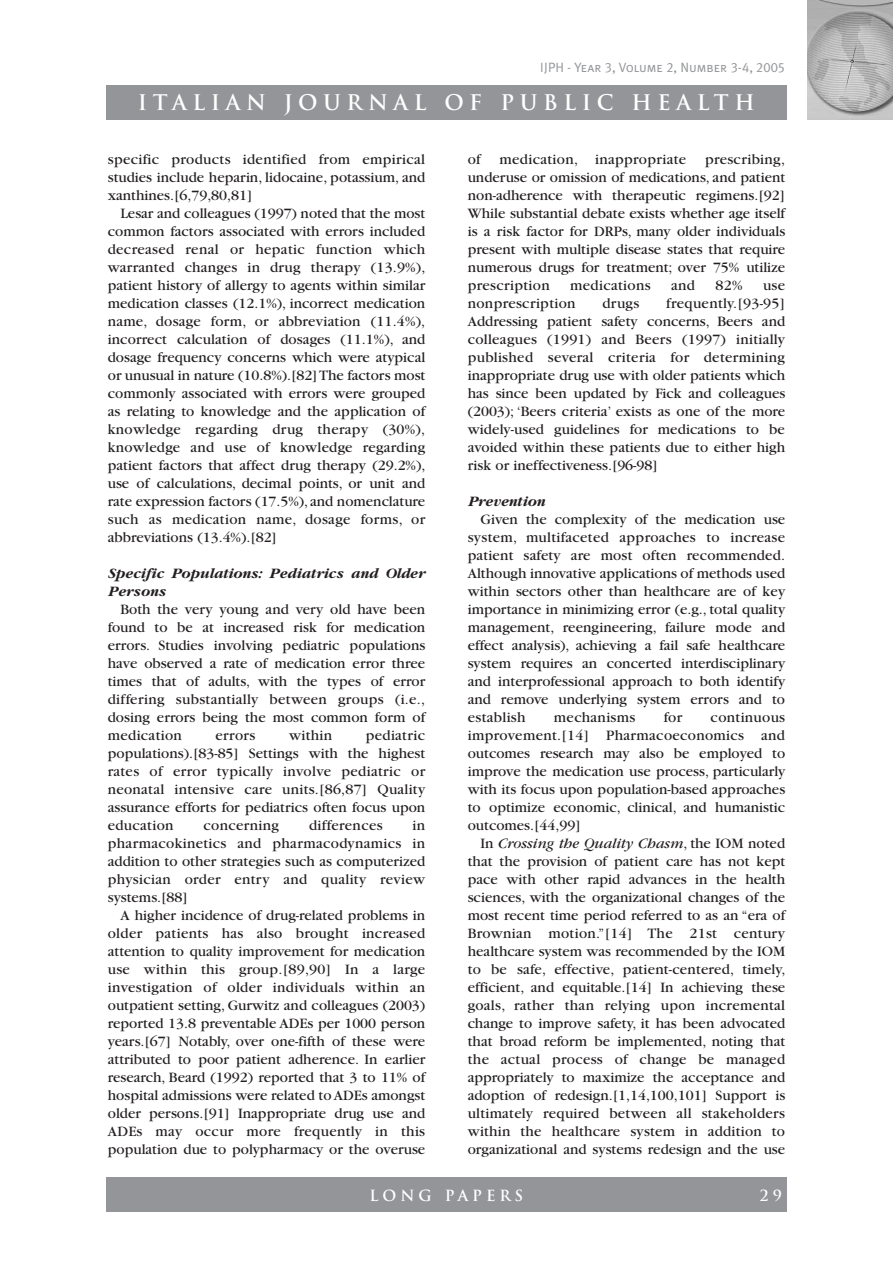
<style>
.page{position:relative;width:893px;height:1263px;background:#fff}
.page>*{position:absolute;margin:0;border:0;box-sizing:border-box;transform-origin:0 0}
.t1{font:700 21px "Trajan";letter-spacing:.265em;color:#fff}
.t2{font:15px/18px "Garamond";color:#231f20;text-align:justify}
.t3{font:15px "Garamond";letter-spacing:.02em;color:#231f20}
.t4{font:italic 700 15px/18px "Garamond";color:#231f20}
.t5{font:700 15px "Trajan";letter-spacing:.26em;color:#fff}
.t6{font:13.5px "Meta Plus Normal Caps";color:#939598}
.s1{font-style:italic}
</style>
<div class="page">
<img style="left:808px;top:0;width:85px;height:119px">
<div style="left:106px;top:85px;width:681px;height:34px;background:#939598"></div>
<div style="left:106px;top:1178px;width:681px;height:34px;background:#939598"></div>
<p class="t6" style="left:540px;top:59px;width:247px">IJPH - Year 3, Volume 2, Number 3-4, 2005</p>
<h1 class="t1" style="left:138px;top:90px;width:618px">ITALIAN JOURNAL OF PUBLIC HEALTH</h1>
<p class="t2" style="left:108px;top:151px;width:319px">specific products identified from empirical studies include heparin, lidocaine, potassium, and xanthines.[6,79,80,81]</p>
<p class="t2" style="left:108px;top:205px;width:319px;text-indent:13px">Lesar and colleagues (1997) noted that the most common factors associated with errors included decreased renal or hepatic function which warranted changes in drug therapy (13.9%), patient history of allergy to agents within similar medication classes (12.1%), incorrect medication name, dosage form, or abbreviation (11.4%), incorrect calculation of dosages (11.1%), and dosage frequency concerns which were atypical or unusual in nature (10.8%).[82] The factors most commonly associated with errors were grouped as relating to knowledge and the application of knowledge regarding drug therapy (30%), knowledge and use of knowledge regarding patient factors that affect drug therapy (29.2%), use of calculations, decimal points, or unit and rate expression factors (17.5%),and nomenclature such as medication name, dosage forms, or abbreviations (13.4%).[82]</p>
<p class="t4" style="left:108px;top:564px;width:319px">Specific Populations: Pediatrics and Older<br>Persons</p>
<p class="t2" style="left:108px;top:601px;width:319px;text-indent:13px">Both the very young and very old have been found to be at increased risk for medication errors. Studies involving pediatric populations have observed a rate of medication error three times that of adults, with the types of error differing substantially between groups (i.e., dosing errors being the most common form of medication</p>
<p class="t2" style="left:468px;top:151px;width:319px;text-indent:32px">medication, inappropriate prescribing, underuse or omission of medications, and patient non-adherence with therapeutic regimens.[92] While substantial debate exists whether age itself is a risk factor for DRPs, many older individuals present with multiple disease states that require numerous drugs for treatment; over 75% utilize prescription</p>
<p class="t2" style="left:468px;top:151px;width:15px">of</p>
<p class="t3" style="left:570px;top:280px;width:82px">medications</p>
<p class="t2" style="left:671px;top:277px;width:25px">and</p>
<p class="t2" style="left:716px;top:277px;width:28px">82%</p>
<p class="t2" style="left:763px;top:277px;width:24px">use</p>
<p class="t3" style="left:468px;top:298px;width:109px">nonprescription</p>
<p class="t2" style="left:602px;top:295px;width:38px">drugs</p>
<p class="t2" style="left:468px;top:295px;width:319px;text-indent:198px">frequently.[93-95] Addressing patient safety concerns, Beers and colleagues (1991) and Beers (1997) initially published several criteria for determining inappropriate drug use with older patients which has since been updated by Fick and colleagues (2003); ‘Beers criteria’ exists as one of the more widely-used guidelines for medications to be avoided within these patients due to either high risk or ineffectiveness.[96-98]</p>
<p class="t4" style="left:468px;top:492px;width:79px">Prevention</p>
<p class="t2" style="left:468px;top:511px;width:319px;text-indent:13px">Given the complexity of the medication use system, multifaceted approaches to increase patient safety are most often recommended.<br>Although innovative applications of methods used within sectors other than healthcare are of key importance in minimizing error (e.g., total quality management, reengineering, failure mode and effect analysis), achieving a fail safe healthcare system requires an concerted interdisciplinary and interprofessional approach to both identify and remove underlying system errors and to establish</p>
<p class="t3" style="left:554px;top:712px;width:83px">mechanisms</p>
<p class="t2" style="left:664px;top:709px;width:20px">for</p>
<p class="t2" style="left:468px;top:709px;width:319px;text-indent:243px">continuous improvement.[14] Pharmacoeconomics and outcomes research may also be employed to improve the medication use process, particularly with its focus upon population-based approaches to optimize economic, clinical, and humanistic outcomes.[44,99]</p>
<p class="t2" style="left:468px;top:835px;width:319px;text-indent:13px">In <span class="s1">Crossing the Quality Chasm</span>, the IOM noted that the provision of patient care has not kept pace with other rapid advances in the health sciences, with the organizational changes of the most recent time period referred to as an “era of Brownian motion.”[14] The 21st century healthcare system was recommended by the IOM to be safe, effective, patient-centered, timely, efficient, and equitable.[14] In achieving these goals, rather than relying upon incremental change to improve safety, it has been advocated that broad reform be implemented, noting that the actual process of change be managed appropriately to maximize the acceptance and adoption of redesign.[1,14,100,101] Support is ultimately required between all stakeholders within the healthcare system in addition to organizational and systems redesign and the use</p>
<p class="t5" style="left:370px;top:1186px;width:155px">LONG PAPERS</p>
<p class="t5" style="left:760px;top:1186px;width:23px">2 9</p>
<p class="t2" style="left:215px;top:727px;width:42px">errors</p>
<p class="t2" style="left:289px;top:727px;width:45px">within</p>
<p class="t2" style="left:108px;top:727px;width:319px;text-indent:258px">pediatric populations).[83-85] Settings with the highest rates of error typically involve pediatric or neonatal intensive care units.[86,87] Quality assurance efforts for pediatrics often focus upon education</p>
<p class="t3" style="left:203px;top:820px;width:77px">concerning</p>
<p class="t3" style="left:309px;top:820px;width:75px">differences</p>
<p class="t2" style="left:108px;top:817px;width:319px;text-indent:305px">in pharmacokinetics and pharmacodynamics in addition to other strategies such as computerized physician order entry and quality review systems.[88]</p>
<p class="t2" style="left:108px;top:907px;width:319px;text-indent:13px">A higher incidence of drug-related problems in older patients has also brought increased attention to quality improvement for medication use within this group.[89,90] In a large investigation of older individuals within an outpatient setting, Gurwitz and colleagues (2003) reported 13.8 preventable ADEs per 1000 person years.[67] Notably, over one-fifth of these were attributed to poor patient adherence. In earlier research, Beard (1992) reported that 3 to 11% of hospital admissions were related to ADEs amongst older persons.[91] Inappropriate drug use and ADEs may occur more frequently in this population due to polypharmacy or the overuse</p>
</div>
